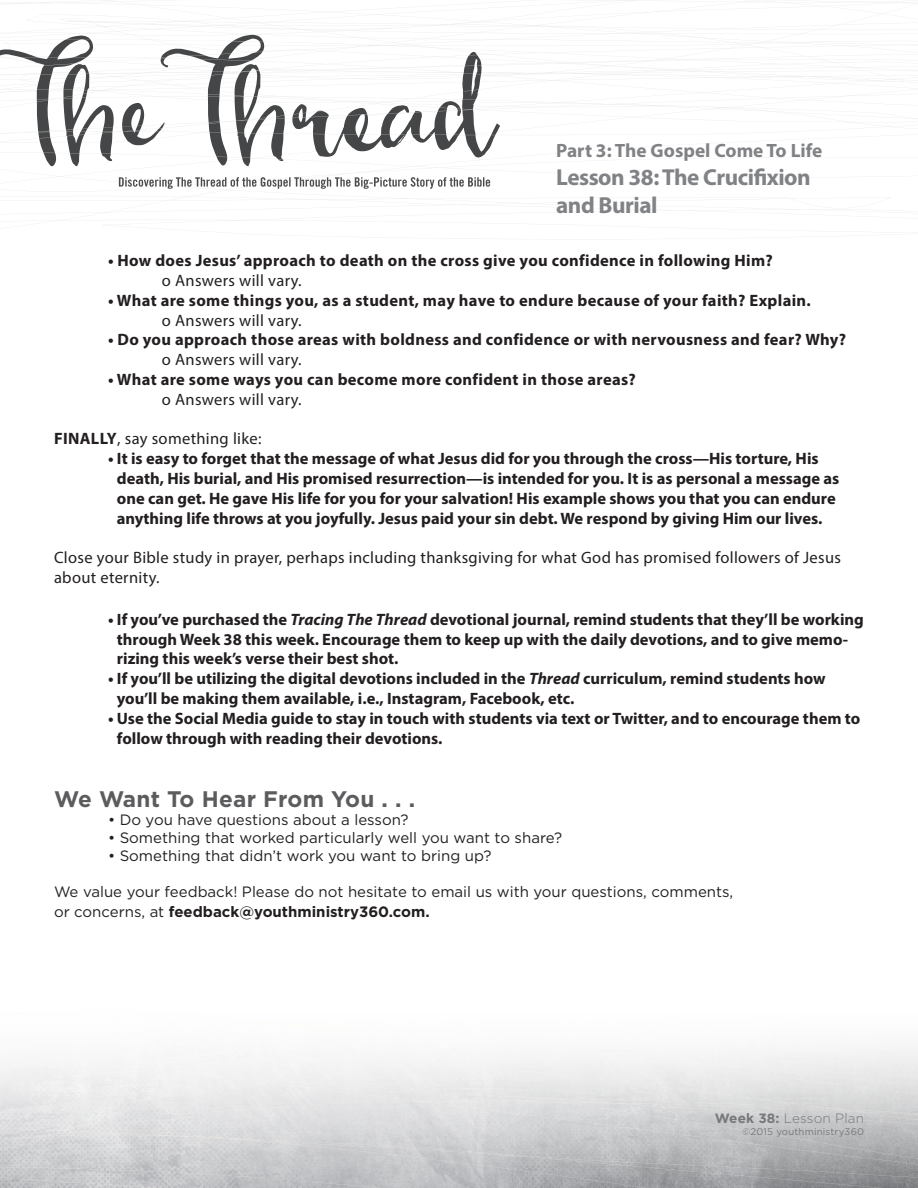
<style>
.page{position:relative;width:918px;height:1188px;background:#fff}
.page>*{position:absolute;margin:0;border:0;box-sizing:border-box;transform-origin:0 0}
.t1{font:700 23.1px/27.8px "Myriad Pro";letter-spacing:-.02em;color:#808285}
.t2{font:700 22.5px "Gotham";letter-spacing:.01em;color:#5c5c5f}
.t3{font:700 19.35px "Myriad Pro";color:#808285}
.t4{font:700 16.5px/19.8px "Myriad Pro";color:#231f20}
.t5{font:700 16.5px "Myriad Pro";letter-spacing:.02em;color:#231f20}
.t6{font:16.5px/19.8px "Myriad Pro";letter-spacing:.02em;color:#231f20}
.t7{font:15px "Gotham";color:#231f20}
.t8{font:700 15px "Gotham";color:#231f20}
.t9{font:300 13.5px "Gotham";letter-spacing:.01em;color:#76787b}
.t10{font:9.6px "Gotham";letter-spacing:.02em;color:#76787b}
.s1{font-weight:700}
.s2{font-style:italic}
.s3{font-weight:400}
</style>
<div class="page">
<svg style="left:0;top:0;width:918px;height:226px"></svg>
<svg style="left:119px;top:177px;width:371px;height:12px"></svg>
<svg style="left:0;top:1046px;width:918px;height:142px"></svg>
<p class="t3" style="left:556px;top:138px;width:268px">Part 3: The Gospel Come To Life</p>
<h1 class="t1" style="left:556px;top:163px;width:256px">Lesson 38: The Crucifixion and Burial</h1>
<p class="t5" style="left:108px;top:250px;width:666px">• How does Jesus’ approach to death on the cross give you confidence in following Him?</p>
<p class="t6" style="left:162px;top:270px;width:141px">o Answers will vary.</p>
<p class="t5" style="left:108px;top:290px;width:704px">• What are some things you, as a student, may have to endure because of your faith? Explain.</p>
<p class="t6" style="left:162px;top:310px;width:141px">o Answers will vary.</p>
<p class="t5" style="left:108px;top:329px;width:740px">• Do you approach those areas with boldness and confidence or with nervousness and fear? Why?</p>
<p class="t6" style="left:162px;top:350px;width:141px">o Answers will vary.</p>
<p class="t5" style="left:108px;top:369px;width:529px">• What are some ways you can become more confident in those areas?</p>
<p class="t6" style="left:162px;top:389px;width:141px">o Answers will vary.</p>
<p class="t6" style="left:54px;top:429px;width:209px"><span class="s1">FINALLY</span>, say something like:</p>
<p class="t4" style="left:117px;top:448px;width:724px;text-indent:-9px">• It is easy to forget that the message of what Jesus did for you through the cross—His torture, His death, His burial, and His promised resurrection—is intended for you. It is as personal a message as one can get. He gave His life for you for your salvation! His example shows you that you can endure anything life throws at you joyfully. Jesus paid your sin debt. We respond by giving Him our lives.</p>
<p class="t6" style="left:54px;top:548px;width:789px">Close your Bible study in prayer, perhaps including thanksgiving for what God has promised followers of Jesus about eternity.</p>
<p class="t4" style="left:117px;top:609px;width:748px;text-indent:-9px">• If you’ve purchased the <span class="s2">Tracing The Thread</span> devotional journal, remind students that they’ll be working through Week 38 this week. Encourage them to keep up with the daily devotions, and to give memo&shy;rizing this week’s verse their best shot.</p>
<p class="t4" style="left:117px;top:668px;width:710px;text-indent:-9px">• If you’ll be utilizing the digital devotions included in the <span class="s2">Thread</span> curriculum, remind students how you’ll be making them available, i.e., Instagram, Facebook, etc.</p>
<p class="t4" style="left:117px;top:708px;width:745px;text-indent:-9px">• Use the Social Media guide to stay in touch with students via text or Twitter, and to encourage them to follow through with reading their devotions.</p>
<p class="t2" style="left:54px;top:785px;width:363px">We Want To Hear From You . . .</p>
<p class="t7" style="left:108px;top:811px;width:302px">• Do you have questions about a lesson?</p>
<p class="t7" style="left:108px;top:829px;width:456px">• Something that worked particularly well you want to share?</p>
<p class="t7" style="left:108px;top:847px;width:385px">• Something that didn’t work you want to bring up?</p>
<p class="t7" style="left:54px;top:883px;width:681px">We value your feedback! Please do not hesitate to email us with your questions, comments,</p>
<p class="t8" style="left:54px;top:902px;width:377px"><span class="s3">or concerns, at</span> feedback@youthministry360.com.</p>
<p class="t9" style="left:715px;top:1110px;width:151px"><span class="s1">Week 38:</span> Lesson Plan</p>
<p class="t10" style="left:742px;top:1126px;width:123px">©2015 youthministry360</p>
</div>
